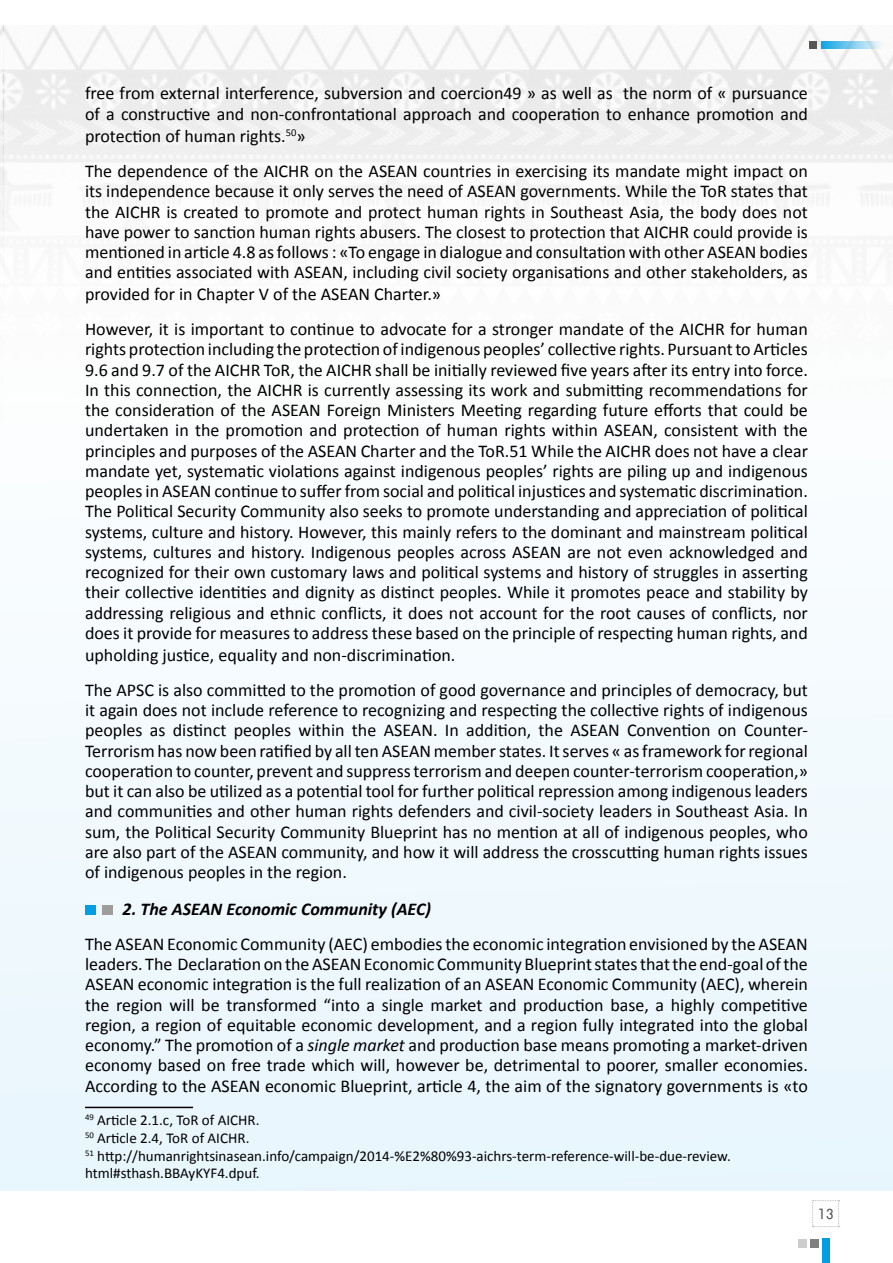
<style>
.page{position:relative;width:893px;height:1263px;background:#fff}
.page>*{position:absolute;margin:0;border:0;box-sizing:border-box;transform-origin:0 0}
.t1{font:19.5px "DB Adman X";color:#5a5a59}
.t2{font:18px/20.4px "Calibri";color:#000;text-align:justify}
.t3{font:italic 700 18px "Calibri";color:#000}
.t4{font:15px/18px "Calibri";color:#000}
.s1{font-style:italic}
</style>
<div class="page">
<img style="left:0;top:26px;width:893px;height:177px">
<div style="left:810px;top:41px;width:7px;height:8px;background:#575756"></div>
<svg style="left:821px;top:41px;width:72px;height:8px"></svg>
<div style="left:0;top:203px;width:893px;height:988px;background:#f4fafd"></div>
<div style="left:822px;top:1239px;width:7px;height:24px;background:#009fe3"></div>
<svg style="left:812px;top:1200px;width:28px;height:27px"></svg>
<div style="left:810px;top:1239px;width:9px;height:8px;background:#808080"></div>
<div style="left:798px;top:1239px;width:9px;height:8px;background:#cdcdcd"></div>
<hr style="left:85px;top:1107px;width:108px;height:1px;background:#000">
<div style="left:85px;top:905px;width:11px;height:9px;background:#009fe3"></div>
<div style="left:102px;top:905px;width:11px;height:9px;background:#9d9d9c"></div>
<p class="t2" style="left:85px;top:82px;width:724px;line-height:21.6px">free from external interference, subversion and coercion49 » as well as the norm of « pursuance of a constructive and non-confrontational approach and cooperation to enhance promotion and protection of human rights.<sup>50</sup>»</p>
<p class="t2" style="left:85px;top:161px;width:724px">The dependence of the AICHR on the ASEAN countries in exercising its mandate might impact on its independence because it only serves the need of ASEAN governments. While the ToR states that the AICHR is created to promote and protect human rights in Southeast Asia, the body does not have power to sanction human rights abusers. The closest to protection that AICHR could provide is mentioned in article 4.8 as follows : «To engage in dialogue and consultation with other ASEAN bodies and entities associated with ASEAN, including civil society organisations and other stakeholders, as provided for in Chapter V of the ASEAN Charter.»</p>
<p class="t2" style="left:85px;top:319px;width:724px">However, it is important to continue to advocate for a stronger mandate of the AICHR for human rights protection including the protection of indigenous peoples’ collective rights. Pursuant to Articles 9.6 and 9.7 of the AICHR ToR, the AICHR shall be initially reviewed five years after its entry into force.<br>In this connection, the AICHR is currently assessing its work and submitting recommendations for the consideration of the ASEAN Foreign Ministers Meeting regarding future efforts that could be undertaken in the promotion and protection of human rights within ASEAN, consistent with the principles and purposes of the ASEAN Charter and the ToR.51 While the AICHR does not have a clear mandate yet, systematic violations against indigenous peoples’ rights are piling up and indigenous peoples in ASEAN continue to suffer from social and political injustices and systematic discrimination.<br>The Political Security Community also seeks to promote understanding and appreciation of political systems, culture and history. However, this mainly refers to the dominant and mainstream political systems, cultures and history. Indigenous peoples across ASEAN are not even acknowledged and recognized for their own customary laws and political systems and history of struggles in asserting their collective identities and dignity as distinct peoples. While it promotes peace and stability by addressing religious and ethnic conflicts, it does not account for the root causes of conflicts, nor does it provide for measures to address these based on the principle of respecting human rights, and upholding justice, equality and non-discrimination.</p>
<p class="t2" style="left:85px;top:680px;width:724px">The APSC is also committed to the promotion of good governance and principles of democracy, but it again does not include reference to recognizing and respecting the collective rights of indigenous peoples as distinct peoples within the ASEAN. In addition, the ASEAN Convention on Counter-Terrorism has now been ratified by all ten ASEAN member states. It serves « as framework for regional cooperation to counter, prevent and suppress terrorism and deepen counter-terrorism cooperation,» but it can also be utilized as a potential tool for further political repression among indigenous leaders and communities and other human rights defenders and civil-society leaders in Southeast Asia. In sum, the Political Security Community Blueprint has no mention at all of indigenous peoples, who are also part of the ASEAN community, and how it will address the crosscutting human rights issues of indigenous peoples in the region.</p>
<p class="t3" style="left:123px;top:897px;width:310px">2. The ASEAN Economic Community (AEC)</p>
<p class="t2" style="left:85px;top:934px;width:724px">The ASEAN Economic Community (AEC) embodies the economic integration envisioned by the ASEAN leaders. The Declaration on the ASEAN Economic Community Blueprint states that the end-goal of the ASEAN economic integration is the full realization of an ASEAN Economic Community (AEC), wherein the region will be transformed “into a single market and production base, a highly competitive region, a region of equitable economic development, and a region fully integrated into the global economy.” The promotion of a <span class="s1">single market</span> and production base means promoting a market-driven economy based on free trade which will, however be, detrimental to poorer, smaller economies.<br>According to the ASEAN economic Blueprint, article 4, the aim of the signatory governments is «to</p>
<p class="t4" style="left:85px;top:1111px;width:647px"><sup>49</sup> Article 2.1.c, ToR of AICHR.<br><sup>50</sup> Article 2.4, ToR of AICHR.<br><sup>51</sup> http://humanrightsinasean.info/campaign/2014-%E2%80%93-aichrs-term-reference-will-be-due-review.</p>
<p class="t4" style="left:85px;top:1164px;width:176px">html#sthash.BBAyKYF4.dpuf.</p>
<p class="t1" style="left:818px;top:1202px;width:17px">13</p>
</div>
